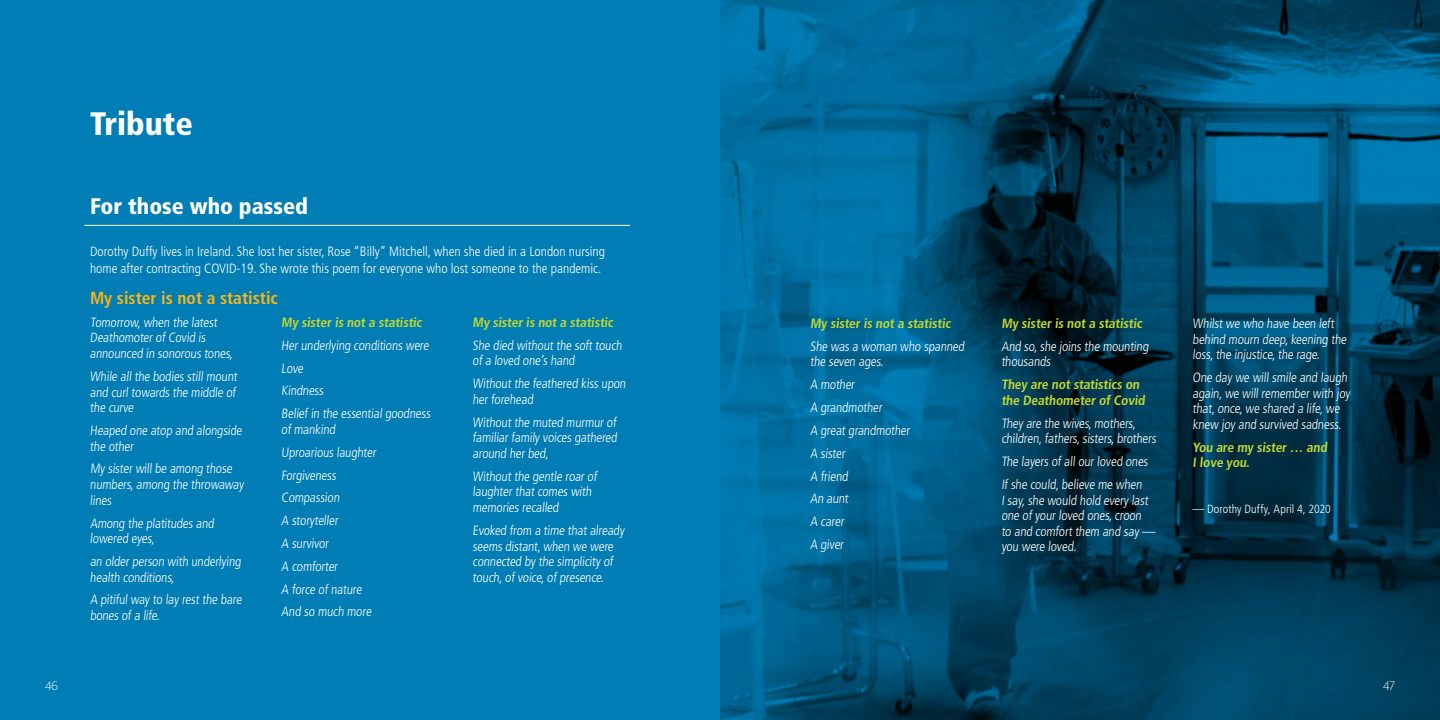
<style>
.page{position:relative;width:1440px;height:720px;background:#fff}
.page>*{position:absolute;margin:0;border:0;box-sizing:border-box;transform-origin:0 0}
.Header_1{font:900 condensed 32.5px "Frutiger LT Std";color:#fff}
.Header_2_white{font:900 condensed 22.5px "Frutiger LT Std";color:#fff}
.Header_3{font:700 condensed 17.5px "Frutiger LT Std";color:#fbb416}
.Body{font:300 condensed 13.5px/15.6px "Frutiger LT Std";color:#fff}
.Body-2{font:700 condensed 13.5px/15.6px "Frutiger LT Std";color:#c4d82d}
.t1{font:200 12.5px "Sanomat Sans";color:#fff}
.Intro_paragraph{font:300 condensed 11.88px "Frutiger LT Std";letter-spacing:.005em;color:#fff}
</style>
<div class="page">
<div style="left:0;top:0;width:720px;height:720px;background:#007db5"></div>
<svg style="left:720px;top:0;width:720px;height:720px;background:#004d71"></svg>
<hr style="left:84px;top:225px;width:546px;height:1px;background:#fff">
<p class="Header_1" style="left:90px;top:104px;width:104px">Tribute</p>
<p class="Header_2_white" style="left:90px;top:192px;width:220px">For those who passed</p>
<p class="Body" style="left:90px;top:243px;width:517px;line-height:16.9px">Dorothy Duffy lives in Ireland. She lost her sister, Rose “Billy” Mitchell, when she died in a London nursing home after contracting COVID-19. She wrote this poem for everyone who lost someone to the pandemic.</p>
<p class="Header_3" style="left:90px;top:288px;width:190px">My sister is not a statistic</p>
<p class="Body" style="left:90px;top:315px;width:146px">Tomorrow, when the latest<br>Deathomoter of Covid is announced in sonorous tones,</p>
<p class="Body" style="left:90px;top:369px;width:150px;text-align:justify">While all the bodies still mount and curl towards the middle of the curve</p>
<p class="Body" style="left:90px;top:423px;width:155px">Heaped one atop and alongside the other</p>
<p class="Body" style="left:90px;top:461px;width:157px">My sister will be among those numbers, among the throwaway lines</p>
<p class="Body" style="left:90px;top:515px;width:127px">Among the platitudes and lowered eyes,</p>
<p class="Body" style="left:90px;top:554px;width:154px">an older person with underlying health conditions,</p>
<p class="Body" style="left:90px;top:592px;width:155px">A pitiful way to lay rest the bare bones of a life.</p>
<p class="Body-2" style="left:281px;top:314px;width:144px">My sister is not a statistic</p>
<p class="Body" style="left:281px;top:337px;width:151px">Her underlying conditions were</p>
<p class="Body" style="left:281px;top:360px;width:25px">Love</p>
<p class="Body" style="left:281px;top:383px;width:46px">Kindness</p>
<p class="Body" style="left:281px;top:406px;width:152px">Belief in the essential goodness of mankind</p>
<p class="Body" style="left:281px;top:444px;width:98px">Uproarious laughter</p>
<p class="Body" style="left:281px;top:467px;width:58px">Forgiveness</p>
<p class="Body" style="left:281px;top:490px;width:61px">Compassion</p>
<p class="Body" style="left:281px;top:513px;width:60px">A storyteller</p>
<p class="Body" style="left:281px;top:536px;width:51px">A survivor</p>
<p class="Body" style="left:281px;top:559px;width:60px">A comforter</p>
<p class="Body" style="left:281px;top:581px;width:84px">A force of nature</p>
<p class="Body" style="left:281px;top:604px;width:93px">And so much more</p>
<p class="Body-2" style="left:473px;top:314px;width:144px">My sister is not a statistic</p>
<p class="Body" style="left:473px;top:338px;width:153px">She died without the soft touch of a loved one’s hand</p>
<p class="Body" style="left:473px;top:376px;width:156px">Without the feathered kiss upon her forehead</p>
<p class="Body" style="left:473px;top:414px;width:148px;text-align:justify">Without the muted murmur of familiar family voices gathered around her bed,</p>
<p class="Body" style="left:473px;top:469px;width:127px">Without the gentle roar of laughter that comes with memories recalled</p>
<p class="Body" style="left:473px;top:523px;width:155px">Evoked from a time that already seems distant, when we were connected by the simplicity of touch, of voice, of presence.</p>
<p class="Body-2" style="left:810px;top:315px;width:144px">My sister is not a statistic</p>
<p class="Body" style="left:810px;top:338px;width:157px">She was a woman who spanned the seven ages.</p>
<p class="Body" style="left:810px;top:377px;width:48px">A mother</p>
<p class="Body" style="left:810px;top:400px;width:75px">A grandmother</p>
<p class="Body" style="left:810px;top:423px;width:103px">A great grandmother</p>
<p class="Body" style="left:810px;top:445px;width:38px">A sister</p>
<p class="Body" style="left:810px;top:468px;width:41px">A friend</p>
<p class="Body" style="left:810px;top:491px;width:41px">An aunt</p>
<p class="Body" style="left:810px;top:514px;width:37px">A carer</p>
<p class="Body" style="left:810px;top:537px;width:37px">A giver</p>
<p class="Body-2" style="left:1001px;top:315px;width:144px">My sister is not a statistic</p>
<p class="Body" style="left:1001px;top:338px;width:150px">And so, she joins the mounting thousands</p>
<p class="Body-2" style="left:1001px;top:377px;width:147px">They are not statistics on the Deathometer of Covid</p>
<p class="Body" style="left:1001px;top:415px;width:158px">They are the wives, mothers, children, fathers, sisters, brothers</p>
<p class="Body" style="left:1001px;top:454px;width:150px">The layers of all our loved ones</p>
<p class="Body" style="left:1001px;top:477px;width:157px">If she could, believe me when<br>I say, she would hold every last one of your loved ones, croon to and comfort them and say — you were loved.</p>
<p class="Body" style="left:1193px;top:316px;width:157px">Whilst we who have been left behind mourn deep, keening the loss, the injustice, the rage.</p>
<p class="Body" style="left:1193px;top:370px;width:161px">One day we will smile and laugh again,we will remember with joy that, once, we shared a life, we knew joy and survived sadness.</p>
<p class="Body-2" style="left:1193px;top:439px;width:138px">You are my sister … and<br>I love you.</p>
<p class="Intro_paragraph" style="left:1192px;top:503px;width:140px">— Dorothy Duffy, April 4, 2020</p>
<p class="t1" style="left:45px;top:677px;width:15px">46</p>
<p class="t1" style="left:1383px;top:677px;width:13px">47</p>
</div>
